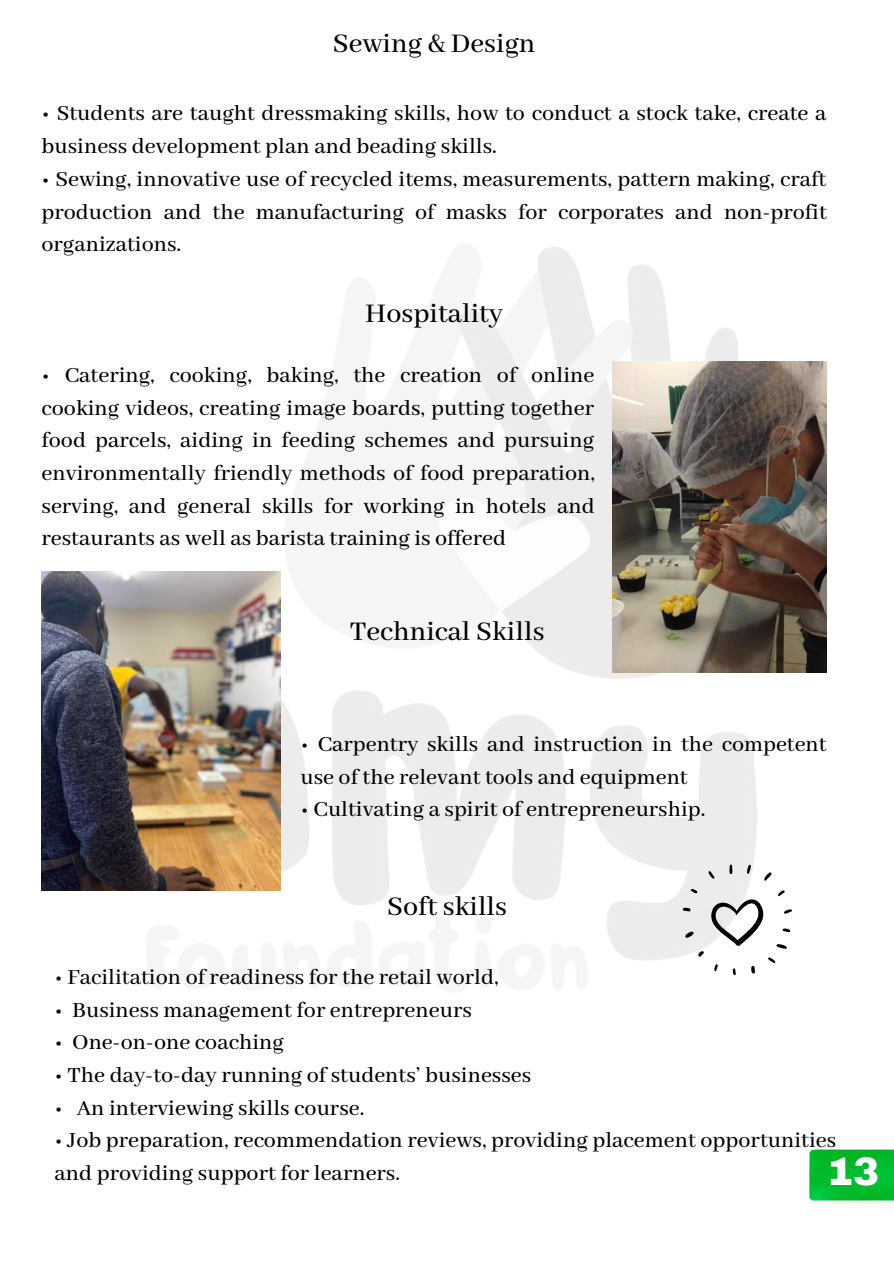
<style>
.page{position:relative;width:894px;height:1264px;background:#fff}
.page>*{position:absolute;margin:0;border:0;box-sizing:border-box;transform-origin:0 0}
.t1{font:900 39px "Archivo";color:#fff}
.t2{font:500 30px "Abhaya Libre";color:#000}
.t3{font:500 24px/32.7px "Abhaya Libre";color:#000}
</style>
<div class="page">
<img style="left:41px;top:247px;width:786px;height:744px">
<img style="left:612px;top:362px;width:214px;height:311px">
<img style="left:41px;top:572px;width:239px;height:318px">
<img style="left:809px;top:1149px;width:84px;height:51px">
<svg style="left:710px;top:898px;width:54px;height:48px"></svg>
<svg style="left:729px;top:864px;width:3px;height:10px"></svg>
<svg style="left:708px;top:870px;width:6px;height:9px"></svg>
<svg style="left:690px;top:888px;width:7px;height:5px"></svg>
<svg style="left:682px;top:907px;width:8px;height:4px"></svg>
<svg style="left:684px;top:931px;width:9px;height:7px"></svg>
<svg style="left:697px;top:950px;width:7px;height:7px"></svg>
<svg style="left:714px;top:963px;width:3px;height:8px"></svg>
<svg style="left:732px;top:968px;width:3px;height:7px"></svg>
<svg style="left:767px;top:957px;width:8px;height:6px"></svg>
<svg style="left:776px;top:944px;width:11px;height:4px"></svg>
<svg style="left:782px;top:928px;width:8px;height:4px"></svg>
<svg style="left:783px;top:909px;width:9px;height:5px"></svg>
<svg style="left:777px;top:890px;width:7px;height:6px"></svg>
<svg style="left:764px;top:871px;width:7px;height:9px"></svg>
<svg style="left:746px;top:864px;width:4px;height:10px"></svg>
<svg style="left:751px;top:965px;width:4px;height:8px"></svg>
<p class="t2" style="left:333px;top:27px;width:204px">Sewing &amp; Design</p>
<p class="t3" style="left:41px;top:98px;width:786px">• Students are taught dressmaking skills, how to conduct a stock take, create a business development plan and beading skills.</p>
<p class="t3" style="left:41px;top:163px;width:786px;text-align:justify">• Sewing, innovative use of recycled items, measurements, pattern making, craft production and the manufacturing of masks for corporates and non-profit organizations.</p>
<p class="t2" style="left:365px;top:297px;width:139px">Hospitality</p>
<p class="t3" style="left:41px;top:360px;width:554px;text-align:justify">• Catering, cooking, baking, the creation of online cooking videos, creating image boards, putting together food parcels, aiding in feeding schemes and pursuing environmentally friendly methods of food preparation, serving, and general skills for working in hotels and restaurants as well as barista training is offered</p>
<p class="t2" style="left:350px;top:614px;width:196px">Technical Skills</p>
<p class="t3" style="left:300px;top:728px;width:527px">• Carpentry skills and instruction in the competent use of the relevant tools and equipment</p>
<p class="t3" style="left:300px;top:793px;width:406px">• Cultivating a spirit of entrepreneurship.</p>
<p class="t2" style="left:387px;top:890px;width:121px">Soft skills</p>
<p class="t3" style="left:54px;top:961px;width:445px">• Facilitation of readiness for the retail world,</p>
<p class="t3" style="left:54px;top:994px;width:419px">• Business management for entrepreneurs</p>
<p class="t3" style="left:54px;top:1027px;width:231px">• One-on-one coaching</p>
<p class="t3" style="left:54px;top:1059px;width:478px">• The day-to-day running of students’ businesses</p>
<p class="t3" style="left:54px;top:1092px;width:311px">• An interviewing skills course.</p>
<p class="t3" style="left:54px;top:1125px;width:783px">• Job preparation, recommendation reviews, providing placement opportunities and providing support for learners.</p>
<h1 class="t1" style="left:827px;top:1150px;width:54px">13</h1>
</div>
